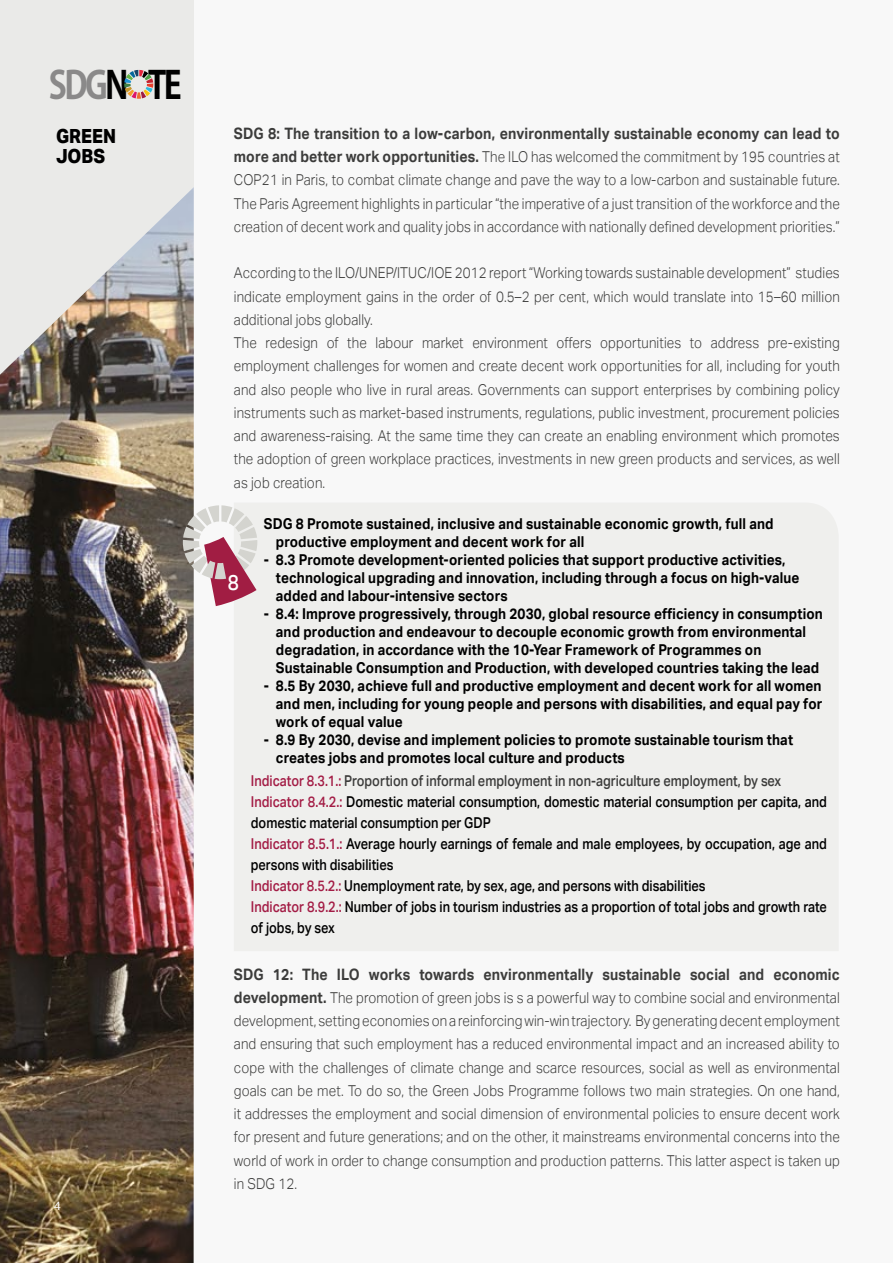
<style>
.page{position:relative;width:893px;height:1263px;background:#f8f8f8}
.page>*{position:absolute;margin:0;border:0;box-sizing:border-box;transform-origin:0 0}
.t1{font:700 37.95px "Koz Go Pro";letter-spacing:-.08em;color:#8a8989;scale:.87 1}
.t2{font:500 21.6px "Aktiv Grotesk";color:#fff;scale:.87 1}
.t3{font:800 19.5px/19.4px "Aktiv Grotesk";color:#000;scale:.9 1}
.t4{font:700 15.75px "Aktiv Grotesk";letter-spacing:.01em;color:#3c3c3b;scale:.89 1}
.t5{font:300 15px/23.2px "Aktiv Grotesk";letter-spacing:.01em;color:#3c3c3b;text-align:justify;scale:.89 1}
.t6{font:700 15px/18px "Aktiv Grotesk";letter-spacing:.01em;color:#000;scale:.9 1}
.t7{font:500 15px/21px "Aktiv Grotesk";color:#000;scale:.85 1}
.t8{font:12px "Aktiv Grotesk";color:#fff}
.s1{color:#000}
.s2{font-weight:700;font-size:15.75px}
.s3{color:#a31c45}
.s4{color:#3c3c3b}
</style>
<div class="page">
<div style="left:0;top:0;width:193px;height:1263px;background:#eaeae8"></div>
<svg style="left:124px;top:70px;width:29px;height:29px"></svg>
<div style="left:234px;top:503px;width:604px;height:448px;background:#efefed"></div>
<img style="left:0;top:187px;width:194px;height:1076px">
<svg style="left:183px;top:505px;width:74px;height:101px"></svg>
<h1 class="t1" style="left:49px;top:60px;width:154px">SDG<span class="s1">N TE</span></h1>
<h3 class="t3" style="left:56px;top:126px;width:68px">GREEN<br>JOBS</h3>
<p class="t4" style="left:234px;top:124px;width:682px">SDG 8: The transition to a low-carbon, environmentally sustainable economy can lead to</p>
<p class="t5" style="left:234px;top:145px;width:682px"><span class="s2">more and better work opportunities.</span> The ILO has welcomed the commitment by 195 countries at COP21 in Paris, to combat climate change and pave the way to a low-carbon and sustainable future.<br>The Paris Agreement highlights in particular “the imperative of a just transition of the workforce and the creation of decent work and quality jobs in accordance with nationally defined development priorities.”</p>
<p class="t5" style="left:234px;top:262px;width:682px;text-align:left">According to the ILO/UNEP/ITUC/IOE 2012 report “Working towards sustainable development” studies indicate employment gains in the order of 0.5–2 per cent, which would translate into 15–60 million additional jobs globally.<br>The redesign of the labour market environment offers opportunities to address pre-existing employment challenges for women and create decent work opportunities for all, including for youth and also people who live in rural areas. Governments can support enterprises by combining policy instruments such as market-based instruments, regulations, public investment, procurement policies and awareness-raising. At the same time they can create an enabling environment which promotes the adoption of green workplace practices, investments in new green products and services, as well as job creation.</p>
<p class="t6" style="left:276px;top:515px;width:555px;text-indent:-12px">SDG 8 Promote sustained, inclusive and sustainable economic growth, full and productive employment and decent work for all</p>
<p class="t6" style="left:276px;top:551px;width:583px;text-indent:-12px">- 8.3 Promote development-oriented policies that support productive activities, technological upgrading and innovation, including through a focus on high-value added and labour-intensive sectors</p>
<p class="t6" style="left:276px;top:605px;width:609px;text-indent:-12px">- 8.4: Improve progressively, through 2030, global resource efficiency in consumption and production and endeavour to decouple economic growth from environmental degradation, in accordance with the 10-Year Framework of Programmes on Sustainable Consumption and Production, with developed countries taking the lead</p>
<p class="t6" style="left:276px;top:677px;width:609px;text-align:justify;text-indent:-12px">- 8.5 By 2030, achieve full and productive employment and decent work for all women and men, including for young people and persons with disabilities, and equal pay for work of equal value</p>
<p class="t6" style="left:276px;top:731px;width:576px;text-indent:-12px">- 8.9 By 2030, devise and implement policies to promote sustainable tourism that creates jobs and promotes local culture and products</p>
<p class="t7" style="left:251px;top:770px;width:679px"><span class="s3">Indicator 8.3.1.:</span> <span class="s4">Proportion of informal employment in non-agriculture employment, by sex </span><span class="s3">Indicator 8.4.2.:</span> Domestic material consumption, domestic material consumption per capita, and domestic material consumption per GDP<br><span class="s3">Indicator 8.5.1.:</span> Average hourly earnings of female and male employees, by occupation, age and persons with disabilities<br><span class="s3">Indicator 8.5.2.:</span> Unemployment rate, by sex, age, and persons with disabilities<br><span class="s3">Indicator 8.9.2.:</span> Number of jobs in tourism industries as a proportion of total jobs and growth rate of jobs, by sex</p>
<p class="t4" style="left:234px;top:965px;width:682px">SDG 12: The ILO works towards environmentally sustainable social and economic</p>
<p class="t5" style="left:234px;top:986px;width:682px"><span class="s2">development.</span> The promotion of green jobs is s a powerful way to combine social and environmental development, setting economies on a reinforcing win-win trajectory. By generating decent employment and ensuring that such employment has a reduced environmental impact and an increased ability to cope with the challenges of climate change and scarce resources, social as well as environmental goals can be met. To do so, the Green Jobs Programme follows two main strategies. On one hand, it addresses the employment and social dimension of environmental policies to ensure decent work for present and future generations; and on the other, it mainstreams environmental concerns into the world of work in order to change consumption and production patterns. This latter aspect is taken up in SDG 12.</p>
<h2 class="t2" style="left:228px;top:570px;width:14px">8</h2>
<p class="t8" style="left:54px;top:1199px;width:9px">4</p>
</div>
